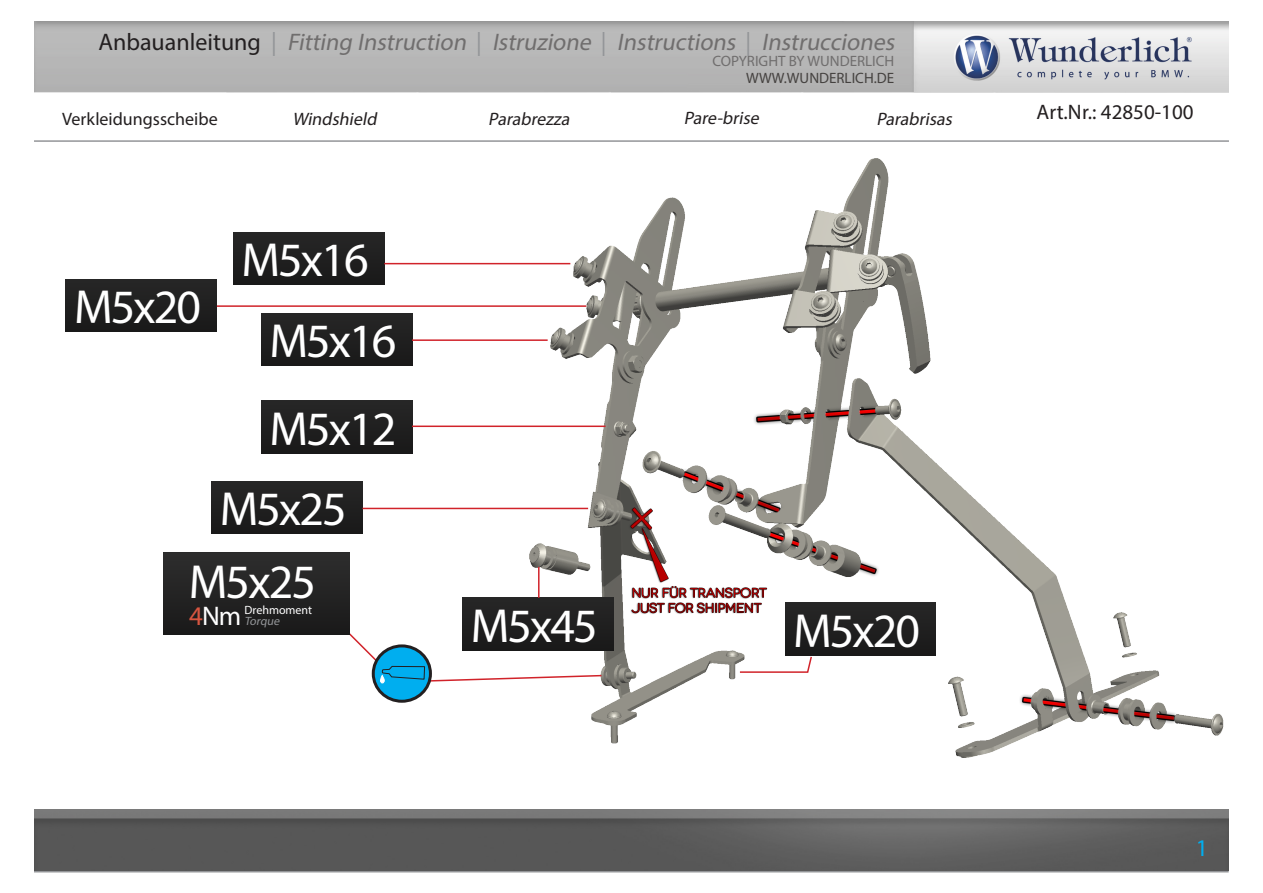
<style>
.page{position:relative;width:1263px;height:893px;background:#fff}
.page>*{position:absolute;margin:0;border:0;box-sizing:border-box;transform-origin:0 0}
.t1{font:48px "Myriad Pro";letter-spacing:-.04em;color:#fff}
.t2{font:27px "Myriad Pro";color:#fff}
.t3{font:italic 24px "Myriad Pro";color:#706e6e}
.t4{font:24px "Myriad Pro";color:#00aeef}
.t5{font:21px "Myriad Pro";color:#231f20}
.t6{font:italic 18px "Myriad Pro";color:#231f20}
.t7{font:18px "Myriad Pro";color:#231f20}
.t8{font:15px "Myriad Pro";color:#706e6e}
.t9{font:15px "Myriad Pro";color:#454240}
.t10{font:12px "Myriad Pro";color:#fff}
.t11{font:italic 12px "Myriad Pro";color:#939598}
.s1{font-style:normal;color:#231f20}
.s2{font-style:normal;color:#939598}
.s3{color:#d85540}
</style>
<div class="page">
<img style="left:34px;top:21px;width:1195px;height:72px">
<img style="left:34px;top:810px;width:1194px;height:61px">
<hr style="left:34px;top:871px;width:1194px;height:1px;background:#939598">
<img style="left:490px;top:158px;width:734px;height:600px">
<svg style="left:738px;top:655px;width:75px;height:19px"></svg>
<hr style="left:34px;top:140px;width:1195px;height:2px;background:#939598">
<div style="left:373px;top:646px;width:57px;height:55px;background:#00aeef;border-radius:50%"></div>
<div style="left:372px;top:644px;width:60px;height:59px;border:3px solid #231f20;border-radius:50%"></div>
<svg style="left:349px;top:631px;width:254px;height:53px"></svg>
<div style="left:785px;top:603px;width:151px;height:52px;background:#202020"></div>
<div style="left:261px;top:401px;width:151px;height:52px;background:#201f20"></div>
<div style="left:212px;top:481px;width:150px;height:53px;background:#202020"></div>
<div style="left:463px;top:598px;width:150px;height:52px;background:#202020"></div>
<div style="left:233px;top:232px;width:151px;height:53px;background:#202020"></div>
<div style="left:261px;top:313px;width:151px;height:53px;background:#202020"></div>
<div style="left:66px;top:279px;width:151px;height:53px;background:#202020"></div>
<img style="left:164px;top:553px;width:186px;height:82px">
<hr style="left:384px;top:263px;width:186px;height:1px;background:#d1232a">
<hr style="left:412px;top:339px;width:136px;height:2px;background:#d1232a">
<hr style="left:217px;top:305px;width:369px;height:2px;background:#d1232a">
<hr style="left:412px;top:426px;width:193px;height:1px;background:#d1232a">
<hr style="left:362px;top:508px;width:226px;height:1px;background:#d1232a">
<hr style="left:538px;top:567px;width:1px;height:31px;background:#d1232a">
<p class="t3" style="left:98px;top:27px;width:802px"><span class="s1">A n b a u a n l e i t u n g</span> <span class="s2">|</span> Fitting Instruction <span class="s2">|</span> Istruzione <span class="s2">|</span> Instructions <span class="s2">|</span> Instrucciones</p>
<p class="t9" style="left:746px;top:69px;width:150px">WWW.WUNDERLICH.DE</p>
<p class="t8" style="left:712px;top:52px;width:183px">COPYRIGHT BY WUNDERLICH</p>
<p class="t7" style="left:62px;top:108px;width:157px">Verkleidungsscheibe</p>
<p class="t6" style="left:292px;top:108px;width:89px">Windshield</p>
<p class="t6" style="left:488px;top:108px;width:87px">Parabrezza</p>
<p class="t6" style="left:684px;top:107px;width:80px">Pare-brise</p>
<p class="t6" style="left:876px;top:108px;width:81px">Parabrisas</p>
<p class="t1" style="left:74px;top:277px;width:129px">M5x20</p>
<p class="t1" style="left:242px;top:230px;width:129px">M5x16</p>
<p class="t1" style="left:269px;top:311px;width:129px">M5x16</p>
<p class="t1" style="left:269px;top:399px;width:129px">M5x12</p>
<p class="t1" style="left:220px;top:480px;width:129px">M5x25</p>
<p class="t1" style="left:189px;top:552px;width:129px">M5x25</p>
<p class="t2" style="left:189px;top:599px;width:54px"><span class="s3">4</span>Nm</p>
<p class="t10" style="left:245px;top:603px;width:69px">Drehmoment</p>
<p class="t11" style="left:245px;top:613px;width:39px">Torque</p>
<p class="t1" style="left:471px;top:596px;width:129px">M5x45</p>
<p class="t1" style="left:793px;top:601px;width:129px">M5x20</p>
<p class="t5" style="left:1036px;top:99px;width:158px">Art.Nr.: 42850-100</p>
<p class="t4" style="left:1196px;top:833px;width:14px">1</p>
</div>
